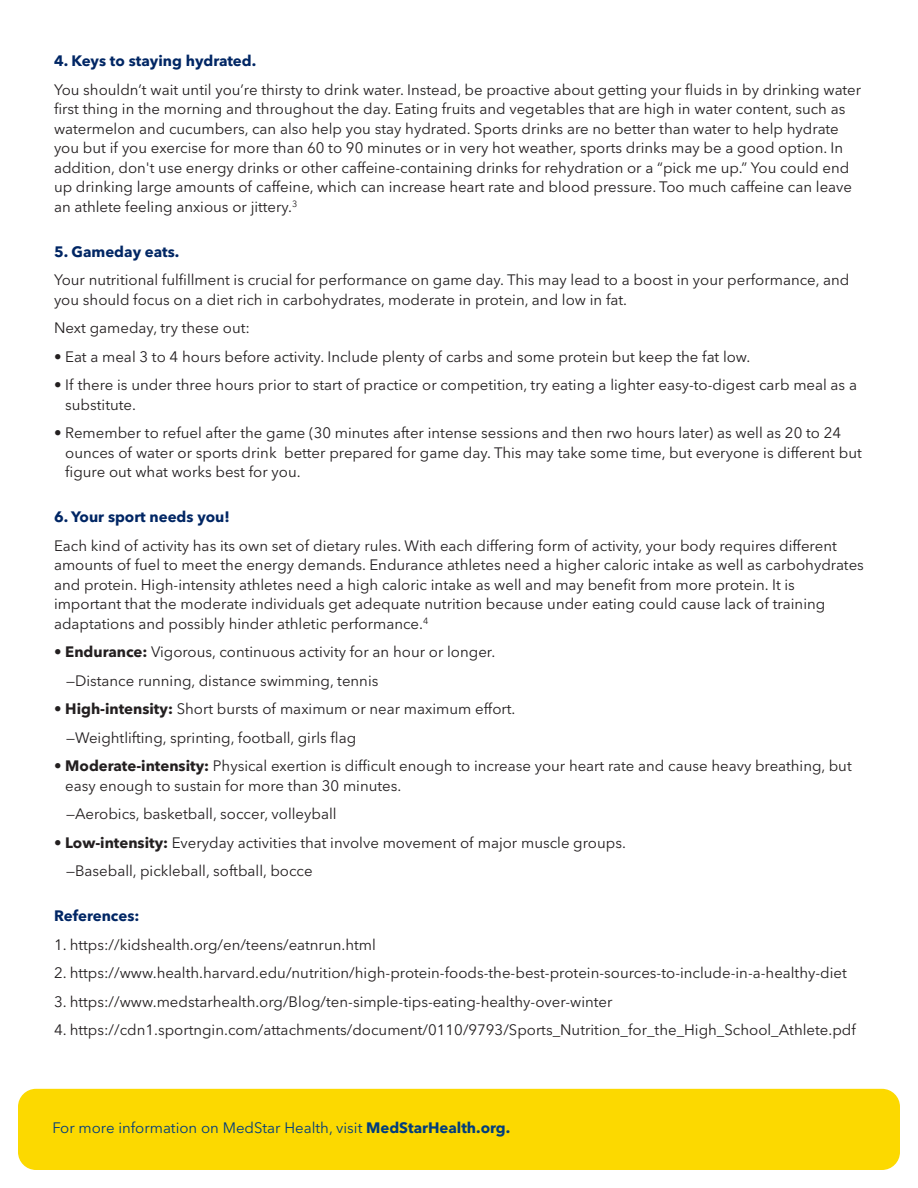
<style>
.page{position:relative;width:918px;height:1188px;background:#fff}
.page>*{position:absolute;margin:0;border:0;box-sizing:border-box;transform-origin:0 0}
.t1{font:15px/19.5px "Avenir Next LT Pro";color:#231f20}
.t2{font:700 15px "Avenir Next LT Pro";color:#002664}
.t3{font:15px "Avenir Next LT Pro";color:#013d7d}
.s1{font-weight:700}
</style>
<div class="page">
<div style="left:18px;top:1089px;width:882px;height:81px;background:#fcd900;border-radius:18px"></div>
<p class="t2" style="left:54px;top:52px;width:204px">4. Keys to staying hydrated.</p>
<p class="t1" style="left:54px;top:80px;width:809px">You shouldn’t wait until you’re thirsty to drink water. Instead, be proactive about getting your fluids in by drinking water first thing in the morning and throughout the day. Eating fruits and vegetables that are high in water content, such as watermelon and cucumbers, can also help you stay hydrated. Sports drinks are no better than water to help hydrate you but if you exercise for more than 60 to 90 minutes or in very hot weather, sports drinks may be a good option. In addition, don't use energy drinks or other caffeine-containing drinks for rehydration or a “pick me up.” You could end up drinking large amounts of caffeine, which can increase heart rate and blood pressure. Too much caffeine can leave an athlete feeling anxious or jittery.<sup>3</sup></p>
<p class="t2" style="left:54px;top:242px;width:127px">5. Gameday eats.</p>
<p class="t1" style="left:54px;top:270px;width:797px">Your nutritional fulfillment is crucial for performance on game day. This may lead to a boost in your performance, and you should focus on a diet rich in carbohydrates, moderate in protein, and low in fat.</p>
<p class="t1" style="left:54px;top:318px;width:198px">Next gameday, try these out:</p>
<p class="t1" style="left:54px;top:347px;width:698px">• Eat a meal 3 to 4 hours before activity. Include plenty of carbs and some protein but keep the fat low.</p>
<p class="t1" style="left:65px;top:375px;width:793px;text-indent:-11px">• If there is under three hours prior to start of practice or competition, try eating a lighter easy-to-digest carb meal as a substitute.</p>
<p class="t1" style="left:65px;top:423px;width:798px;text-indent:-11px">• Remember to refuel after the game (30 minutes after intense sessions and then rwo hours later) as well as 20 to 24 ounces of water or sports drink better prepared for game day. This may take some time, but everyone is different but figure out what works best for you.</p>
<p class="t2" style="left:54px;top:508px;width:177px">6. Your sport needs you!</p>
<p class="t1" style="left:54px;top:536px;width:811px">Each kind of activity has its own set of dietary rules. With each differing form of activity, your body requires different amounts of fuel to meet the energy demands. Endurance athletes need a higher caloric intake as well as carbohydrates and protein. High-intensity athletes need a high caloric intake as well and may benefit from more protein. It is important that the moderate individuals get adequate nutrition because under eating could cause lack of training adaptations and possibly hinder athletic performance.<sup>4</sup></p>
<p class="t1" style="left:54px;top:642px;width:443px">• <span class="s1">Endurance:</span> Vigorous, continuous activity for an hour or longer.</p>
<p class="t1" style="left:66px;top:671px;width:314px">—Distance running, distance swimming, tennis</p>
<p class="t1" style="left:54px;top:699px;width:463px">• <span class="s1">High-intensity:</span> Short bursts of maximum or near maximum effort.</p>
<p class="t1" style="left:66px;top:728px;width:292px">—Weightlifting, sprinting, football, girls flag</p>
<p class="t1" style="left:65px;top:756px;width:788px;text-indent:-11px">• <span class="s1">Moderate-intensity:</span> Physical exertion is difficult enough to increase your heart rate and cause heavy breathing, but easy enough to sustain for more than 30 minutes.</p>
<p class="t1" style="left:66px;top:804px;width:272px">—Aerobics, basketball, soccer, volleyball</p>
<p class="t1" style="left:54px;top:833px;width:573px">• <span class="s1">Low-intensity:</span> Everyday activities that involve movement of major muscle groups.</p>
<p class="t1" style="left:66px;top:861px;width:248px">—Baseball, pickleball, softball, bocce</p>
<p class="t2" style="left:54px;top:907px;width:87px">References:</p>
<p class="t1" style="left:54px;top:935px;width:323px">1. https://kidshealth.org/en/teens/eatnrun.html</p>
<p class="t1" style="left:54px;top:963px;width:794px">2. https://www.health.harvard.edu/nutrition/high-protein-foods-the-best-protein-sources-to-include-in-a-healthy-diet</p>
<p class="t1" style="left:54px;top:992px;width:560px">3. https://www.medstarhealth.org/Blog/ten-simple-tips-eating-healthy-over-winter</p>
<p class="t1" style="left:54px;top:1020px;width:803px">4. https://cdn1.sportngin.com/attachments/document/0110/9793/Sports_Nutrition_for_the_High_School_Athlete.pdf</p>
<p class="t3" style="left:53px;top:1119px;width:459px">For more information on MedStar Health, visit <span class="s1">MedStarHealth.org.</span></p>
</div>
